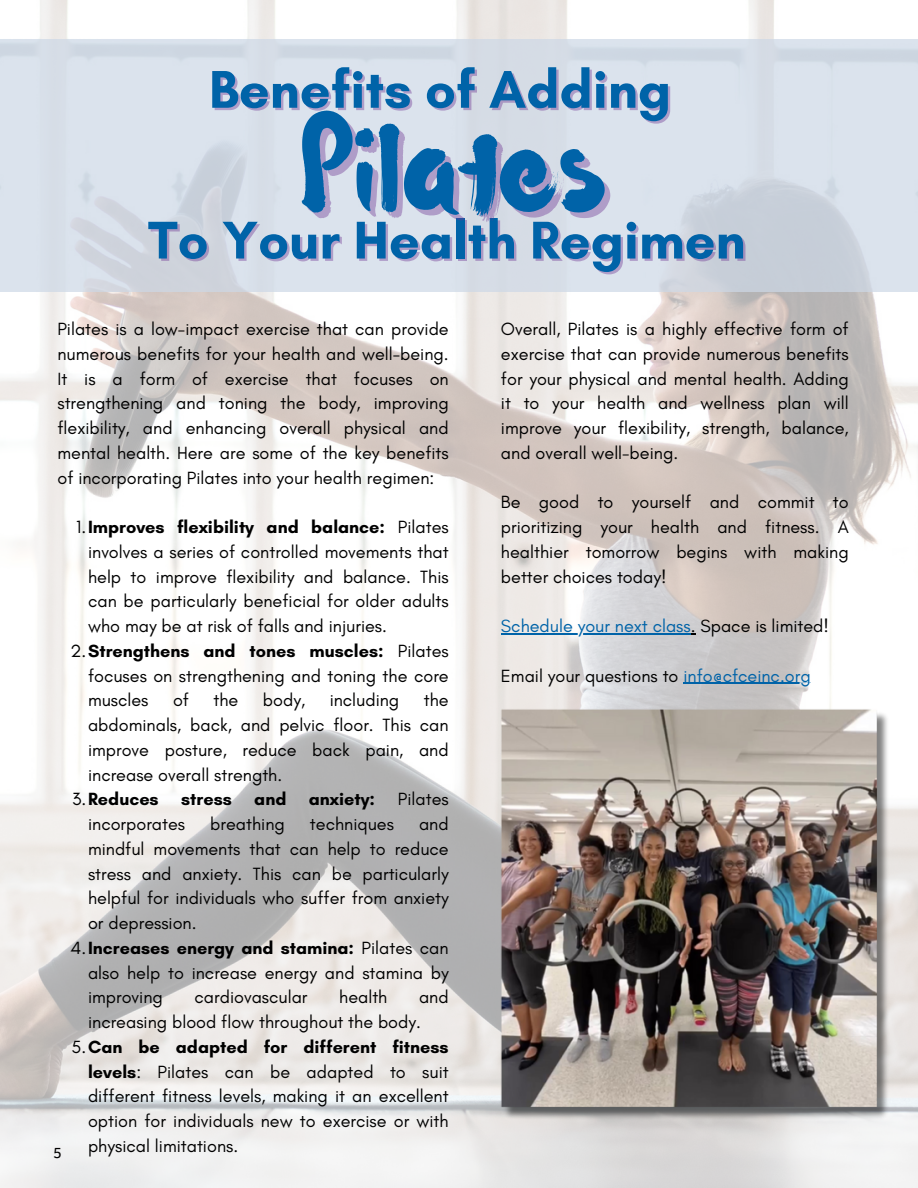
<style>
.page{position:relative;width:918px;height:1188px;background:#fff}
.page>*{position:absolute;margin:0;border:0;box-sizing:border-box;transform-origin:0 0}
.t1{font:127.5px "Waterlily";color:#0063a8}
.t2{font:700 54px "Glacial Indifference";color:#0063a8}
.t3{font:18px/24.8px "Glacial Indifference";color:#000;text-align:justify}
.t4{font:18px "Glacial Indifference";color:#0063a8}
.t5{font:700 18px "Glacial Indifference";color:#000}
.t6{font:15px "Clear Sans";color:#000}
.s1{font-weight:700}
.s2{font-weight:400}
.s3{color:#000}
.s4{color:#0063a8}
</style>
<div class="page">
<img style="left:0;top:0;width:918px;height:1188px">
<svg style="left:0;top:39px;width:918px;height:253px;background:#d7dee8"></svg>
<img style="left:501px;top:709px;width:390px;height:414px">
<hr style="left:501px;top:633px;width:190px;height:1px;background:#0063a8">
<hr style="left:683px;top:683px;width:128px;height:1px;background:#0063a8">
<p class="t2" style="left:209px;top:56px;width:464px">Benefits of Adding</p>
<p class="t1" style="left:302px;top:85px;width:305px">Pilates</p>
<p class="t2" style="left:148px;top:207px;width:599px">To Your Health Regimen</p>
<p class="t3" style="left:57px;top:317px;width:393px">Pilates is a low-impact exercise that can provide numerous benefits for your health and well-being.<br>It is a form of exercise that focuses on strengthening and toning the body, improving flexibility, and enhancing overall physical and mental health. Here are some of the key benefits of incorporating Pilates into your health regimen:</p>
<p class="t6" style="left:53px;top:1142px;width:10px">5</p>
<p class="t3" style="left:88px;top:515px;width:362px;text-indent:-12px">1.<span class="s1">Improves flexibility and balance:</span> Pilates involves a series of controlled movements that help to improve flexibility and balance. This can be particularly beneficial for older adults who may be at risk of falls and injuries.</p>
<p class="t3" style="left:88px;top:638px;width:362px;text-indent:-18px">2.<span class="s1">Strengthens and tones muscles:</span> Pilates focuses on strengthening and toning the core muscles</p>
<p class="t3" style="left:88px;top:688px;width:362px;text-indent:336px">the abdominals, back, and pelvic floor. This can improve posture, reduce back pain, and increase overall strength.</p>
<p class="t5" style="left:72px;top:788px;width:305px"><span class="s2">3.</span>Reduces stress and anxiety:</p>
<p class="t3" style="left:398px;top:787px;width:52px">Pilates</p>
<p class="t3" style="left:88px;top:812px;width:99px">incorporates</p>
<p class="t3" style="left:210px;top:812px;width:76px">breathing</p>
<p class="t3" style="left:310px;top:812px;width:86px">techniques</p>
<p class="t3" style="left:173px;top:688px;width:18px">of</p>
<p class="t3" style="left:214px;top:688px;width:26px">the</p>
<p class="t3" style="left:263px;top:688px;width:44px">body,</p>
<p class="t3" style="left:330px;top:688px;width:71px">including</p>
<p class="t3" style="left:88px;top:812px;width:362px;text-indent:331px">and mindful movements that can help to reduce stress and anxiety. This can be particularly helpful for individuals who suffer from anxiety or depression.</p>
<p class="t3" style="left:88px;top:935px;width:362px;text-indent:-18px">4.<span class="s1">Increases energy and stamina:</span> Pilates can also help to increase energy and stamina by improving</p>
<p class="t3" style="left:88px;top:985px;width:362px;text-indent:331px">and increasing blood flow throughout the body.</p>
<p class="t3" style="left:88px;top:1034px;width:362px;text-indent:-17px">5.<span class="s1">Can be adapted for different fitness levels</span>: Pilates can be adapted to suit different fitness levels, making it an excellent option for individuals new to exercise or with physical limitations.</p>
<p class="t3" style="left:195px;top:985px;width:115px">cardiovascular</p>
<p class="t3" style="left:339px;top:985px;width:50px">health</p>
<p class="t3" style="left:501px;top:317px;width:349px">Overall, Pilates is a highly effective form of exercise that can provide numerous benefits for your physical and mental health. Adding it to your health and wellness plan will improve your flexibility, strength, balance, and overall well-being.</p>
<p class="t3" style="left:501px;top:490px;width:349px">Be good to yourself and commit to prioritizing your health and fitness. A healthier tomorrow begins with making better choices today!</p>
<p class="t4" style="left:501px;top:615px;width:329px">Schedule your next class<span class="s3">. Space is limited!</span></p>
<p class="t3" style="left:501px;top:663px;width:311px">Email your questions to <span class="s4">info@cfceinc.org</span></p>
</div>
